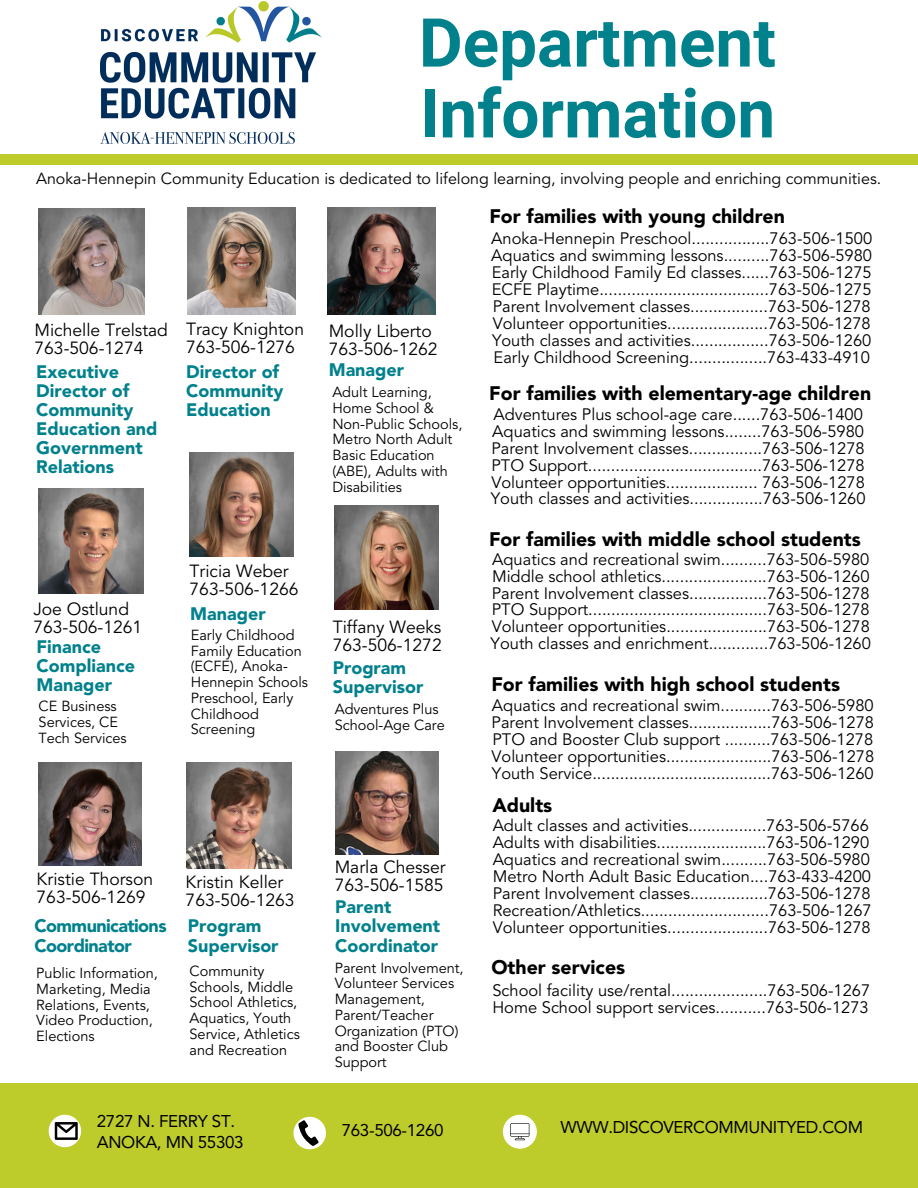
<style>
.page{position:relative;width:918px;height:1188px;background:#fff}
.page>*{position:absolute;margin:0;border:0;box-sizing:border-box;transform-origin:0 0}
.t1{font:700 67.5px/70.8px "Roboto";color:#00818c}
.t2{font:900 19.5px "Avenir LT Std";color:#000}
.t3{font:900 18px/19.2px "Avenir LT Std";color:#00818c}
.t4{font:900 18px/19.2px "Avenir LT Std";letter-spacing:-.03em;color:#00818c}
.t5{font:17.55px/18px "Avenir LT Std";color:#000}
.t6{font:16.95px/20.2px "Avenir LT Std";letter-spacing:-.02em;color:#000}
.t7{font:16.5px/16.8px "Avenir LT Std";color:#000;text-align:justify}
.t8{font:16.05px "Avenir LT Std";color:#000}
.t9{font:14.55px/15.8px "Avenir LT Std";color:#000}
</style>
<div class="page">
<div style="left:0;top:154px;width:918px;height:11px;background:#bdcc2a"></div>
<div style="left:0;top:1084px;width:918px;height:104px;background:#bdcc2a"></div>
<svg style="left:294px;top:1117px;width:32px;height:32px"></svg>
<div style="left:503px;top:1115px;width:34px;height:34px;background:#fff;border-radius:50%"></div>
<svg style="left:510px;top:1123px;width:19px;height:17px"></svg>
<img style="left:39px;top:208px;width:106px;height:107px">
<img style="left:188px;top:207px;width:107px;height:108px">
<img style="left:328px;top:207px;width:107px;height:108px">
<img style="left:335px;top:506px;width:103px;height:103px">
<img style="left:186px;top:763px;width:105px;height:105px">
<img style="left:190px;top:453px;width:103px;height:103px">
<img style="left:38px;top:763px;width:103px;height:103px">
<img style="left:335px;top:751px;width:103px;height:103px">
<img style="left:39px;top:489px;width:105px;height:105px">
<svg style="left:49px;top:1115px;width:32px;height:32px"></svg>
<img style="left:100px;top:1px;width:222px;height:142px">
<h4 class="t1" style="left:419px;top:8px;width:359px">Department<br>Information</h4>
<h2 class="t8" style="left:36px;top:172px;width:847px">Anoka-Hennepin Community Education is dedicated to lifelong learning, involving people and enriching communities.</h2>
<p class="t5" style="left:34px;top:322px;width:135px">Michelle Trelstad<br>763-506-1274</p>
<p class="t5" style="left:186px;top:321px;width:120px">Tracy Knighton<br>763-506-1276</p>
<p class="t3" style="left:36px;top:364px;width:123px">Executive<br>Director of<br>Community<br>Education and<br>Government<br>Relations</p>
<p class="t3" style="left:186px;top:364px;width:99px">Director of<br>Community<br>Education</p>
<h2 class="t5" style="left:329px;top:324px;width:111px">Molly Liberto<br>763-506-1262</h2>
<h4 class="t3" style="left:329px;top:362px;width:77px">Manager</h4>
<h2 class="t9" style="left:332px;top:385px;width:132px">Adult Learning,<br>Home School &amp;<br>Non-Public Schools,<br>Metro North Adult<br>Basic Education (ABE), Adults with<br>Disabilities</h2>
<h4 class="t5" style="left:33px;top:602px;width:111px">Joe Ostlund<br>763-506-1261</h4>
<p class="t3" style="left:37px;top:639px;width:100px">Finance<br>Compliance<br>Manager</p>
<p class="t9" style="left:39px;top:700px;width:90px">CE Business<br>Services, CE<br>Tech Services</p>
<h4 class="t5" style="left:190px;top:564px;width:111px">Tricia Weber<br>763-506-1266</h4>
<p class="t3" style="left:190px;top:606px;width:77px">Manager</p>
<h2 class="t9" style="left:191px;top:628px;width:119px">Early Childhood<br>Family Education (ECFE), Anoka-<br>Hennepin Schools<br>Preschool, Early<br>Childhood<br>Screening</h2>
<p class="t5" style="left:333px;top:619px;width:111px">Tiffany Weeks<br>763-506-1272</p>
<h2 class="t3" style="left:333px;top:660px;width:92px">Program<br>Supervisor</h2>
<p class="t9" style="left:335px;top:702px;width:112px">Adventures Plus<br>School-Age Care</p>
<h2 class="t5" style="left:37px;top:872px;width:118px">Kristie Thorson<br>763-506-1269</h2>
<h4 class="t4" style="left:34px;top:918px;width:134px">Communications<br>Coordinator</h4>
<p class="t5" style="left:186px;top:874px;width:111px">Kristin Keller<br>763-506-1263</p>
<h2 class="t3" style="left:188px;top:918px;width:92px">Program<br>Supervisor</h2>
<h4 class="t5" style="left:335px;top:860px;width:112px">Marla Chesser<br>763-506-1585</h4>
<p class="t3" style="left:335px;top:899px;width:107px">Parent<br>Involvement<br>Coordinator</p>
<h4 class="t9" style="left:36px;top:967px;width:123px">Public Information,<br>Marketing, Media<br>Relations, Events,<br>Video Production,<br>Elections</h4>
<h2 class="t9" style="left:335px;top:961px;width:130px">Parent Involvement,<br>Volunteer Services<br>Management,<br>Parent/Teacher<br>Organization (PTO) and Booster Club<br>Support</h2>
<p class="t9" style="left:190px;top:964px;width:112px">Community<br>Schools, Middle<br>School Athletics,<br>Aquatics, Youth<br>Service, Athletics and Recreation</p>
<p class="t2" style="left:489px;top:208px;width:297px">For families with young children</p>
<h4 class="t7" style="left:491px;top:232px;width:382px">Anoka-Hennepin Preschool.................763-506-1500<br>Aquatics and swimming lessons..........763-506-5980<br>Early Childhood Family Ed classes......763-506-1275<br>ECFE Playtime.....................................763-506-1275<br>Parent Involvement classes.................763-506-1278<br>Volunteer opportunities......................763-506-1278<br>Youth classes and activities.................763-506-1260<br>Early Childhood Screening.................763-433-4910</h4>
<h2 class="t2" style="left:489px;top:385px;width:383px">For families with elementary-age children</h2>
<h4 class="t7" style="left:491px;top:407px;width:376px;text-align:left">Adventures Plus school-age care......763-506-1400<br>Aquatics and swimming lessons........763-506-5980<br>Parent Involvement classes................763-506-1278<br>PTO Support......................................763-506-1278<br>Volunteer opportunities.................... 763-506-1278<br>Youth classes and activities................763-506-1260</h4>
<h2 class="t2" style="left:489px;top:531px;width:373px">For families with middle school students</h2>
<h2 class="t7" style="left:491px;top:552px;width:382px">Aquatics and recreational swim..........763-506-5980<br>Middle school athletics.......................763-506-1260<br>Parent Involvement classes.................763-506-1278<br>PTO Support.......................................763-506-1278<br>Volunteer opportunities......................763-506-1278<br>Youth classes and enrichment.............763-506-1260</h2>
<h4 class="t2" style="left:491px;top:676px;width:350px">For families with high school students</h4>
<h4 class="t7" style="left:492px;top:699px;width:384px">Aquatics and recreational swim...........763-506-5980<br>Parent Involvement classes..................763-506-1278<br>PTO and Booster Club support ..........763-506-1278<br>Volunteer opportunities.......................763-506-1278<br>Youth Service.......................................763-506-1260</h4>
<p class="t2" style="left:492px;top:798px;width:61px">Adults</p>
<h3 class="t7" style="left:493px;top:819px;width:381px;text-align:left">Adult classes and activities.................763-506-5766<br>Adults with disabilities........................763-506-1290<br>Aquatics and recreational swim..........763-506-5980<br>Metro North Adult Basic Education....763-433-4200<br>Parent Involvement classes.................763-506-1278<br>Recreation/Athletics............................763-506-1267<br>Volunteer opportunities......................763-506-1278</h3>
<h2 class="t2" style="left:491px;top:960px;width:135px">Other services</h2>
<h4 class="t7" style="left:492px;top:983px;width:379px">School facility use/rental.....................763-506-1267<br>Home School support services...........763-506-1273</h4>
<h4 class="t6" style="left:97px;top:1113px;width:148px">2727 N. FERRY ST.<br>ANOKA, MN 55303</h4>
<h2 class="t6" style="left:342px;top:1122px;width:103px">763-506-1260</h2>
<h2 class="t6" style="left:561px;top:1119px;width:304px">WWW.DISCOVERCOMMUNITYED.COM</h2>
</div>
